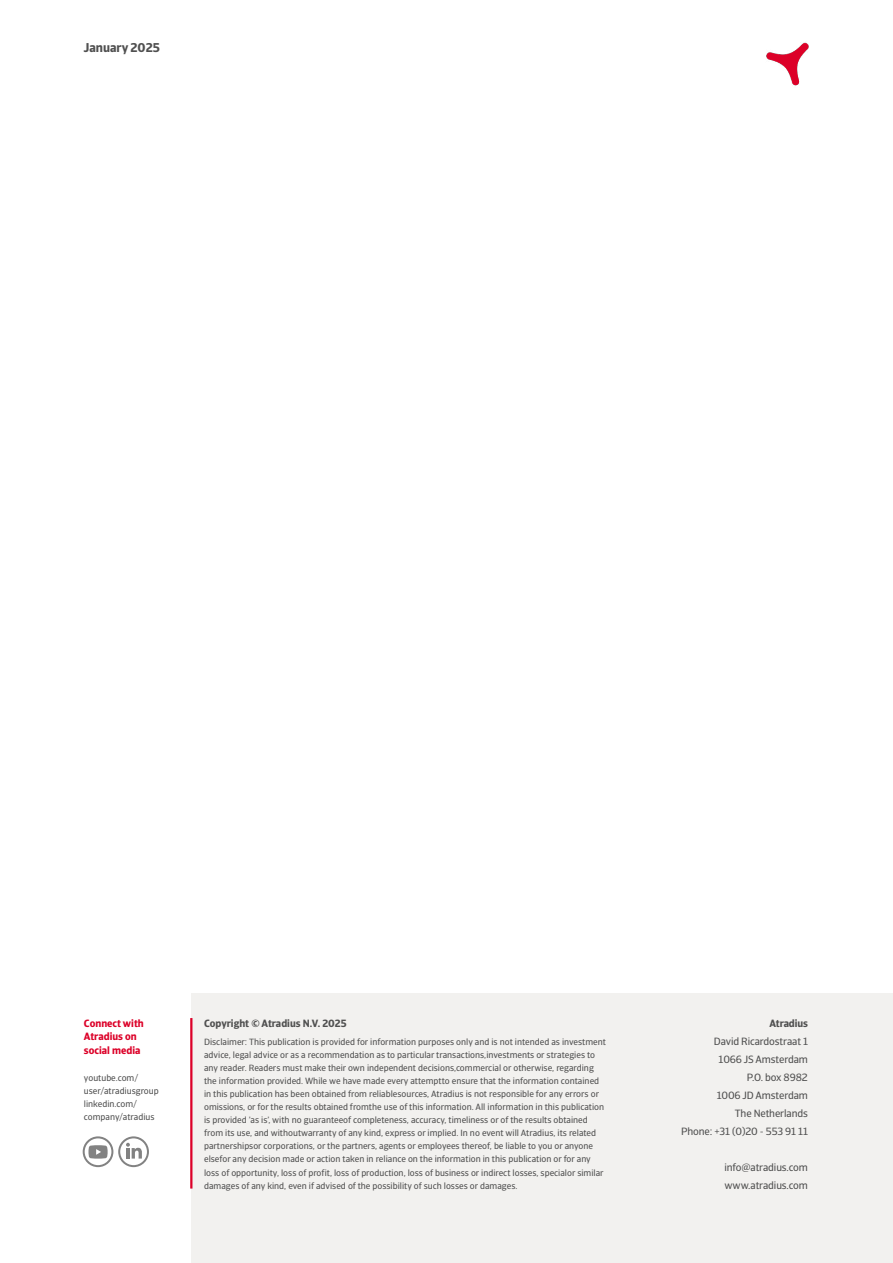
<style>
.page{position:relative;width:893px;height:1263px;background:#fff}
.page>*{position:absolute;margin:0;border:0;box-sizing:border-box;transform-origin:0 0}
.t1{font:700 12.75px "GCO Sans";color:#505050}
.t2{font:10.5px/18px "GCO Sans";letter-spacing:-.01em;color:#505050;text-align:right}
.t3{font:700 10.5px "GCO Sans";color:#505050}
.t4{font:700 10.5px/13.5px "GCO Sans";color:#dc0028}
.t5{font:9px/13px "GCO Sans";color:#505050}
</style>
<div class="page">
<img style="left:766px;top:42px;width:43px;height:44px">
<div style="left:191px;top:994px;width:702px;height:269px;background:#f2f1ef"></div>
<svg style="left:84px;top:1137px;width:28px;height:29px"></svg>
<div style="left:83px;top:1136px;width:30px;height:31px;border:2px solid #828282;border-radius:50%"></div>
<svg style="left:88px;top:1145px;width:20px;height:13px"></svg>
<svg style="left:119px;top:1137px;width:29px;height:29px"></svg>
<div style="left:118px;top:1136px;width:31px;height:31px;border:2px solid #828282;border-radius:50%"></div>
<svg style="left:126px;top:1143px;width:16px;height:15px"></svg>
<hr style="left:190px;top:1018px;width:2px;height:170px;background:#dc0028">
<h1 class="t1" style="left:84px;top:40px;width:78px">January 2025</h1>
<p class="t4" style="left:84px;top:1017px;width:61px">Connect with<br>Atradius on social media</p>
<p class="t5" style="left:84px;top:1071px;width:76px">youtube.com/ user/atradiusgroup linkedin.com/ company/atradius</p>
<p class="t3" style="left:204px;top:1017px;width:144px">Copyright © Atradius N.V. 2025</p>
<p class="t5" style="left:204px;top:1035px;width:403px">Disclaimer: This publication is provided for information purposes only and is not intended as investment advice, legal advice or as a recommendation as to particular transactions,investments or strategies to any reader. Readers must make their own independent decisions,commercial or otherwise, regarding the information provided. While we have made every attemptto ensure that the information contained in this publication has been obtained from reliablesources, Atradius is not responsible for any errors or omissions, or for the results obtained fromthe use of this information. All information in this publication is provided ’as is’, with no guaranteeof completeness, accuracy, timeliness or of the results obtained from its use, and withoutwarranty of any kind, express or implied. In no event will Atradius, its related partnershipsor corporations, or the partners, agents or employees thereof, be liable to you or anyone elsefor any decision made or action taken in reliance on the information in this publication or for any loss of opportunity, loss of profit, loss of production, loss of business or indirect losses, specialor similar damages of any kind, even if advised of the possibility of such losses or damages.</p>
<p class="t3" style="left:770px;top:1017px;width:40px">Atradius</p>
<p class="t2" style="left:681px;top:1033px;width:128px">David Ricardostraat 1<br>1066 JS Amsterdam<br>P.O. box 8982<br>1006 JD Amsterdam<br>The Netherlands<br>Phone: +31 (0)20 - 553 91 11</p>
<p class="t2" style="left:724px;top:1158px;width:85px;text-align:left">info@atradius.com www.atradius.com</p>
</div>
